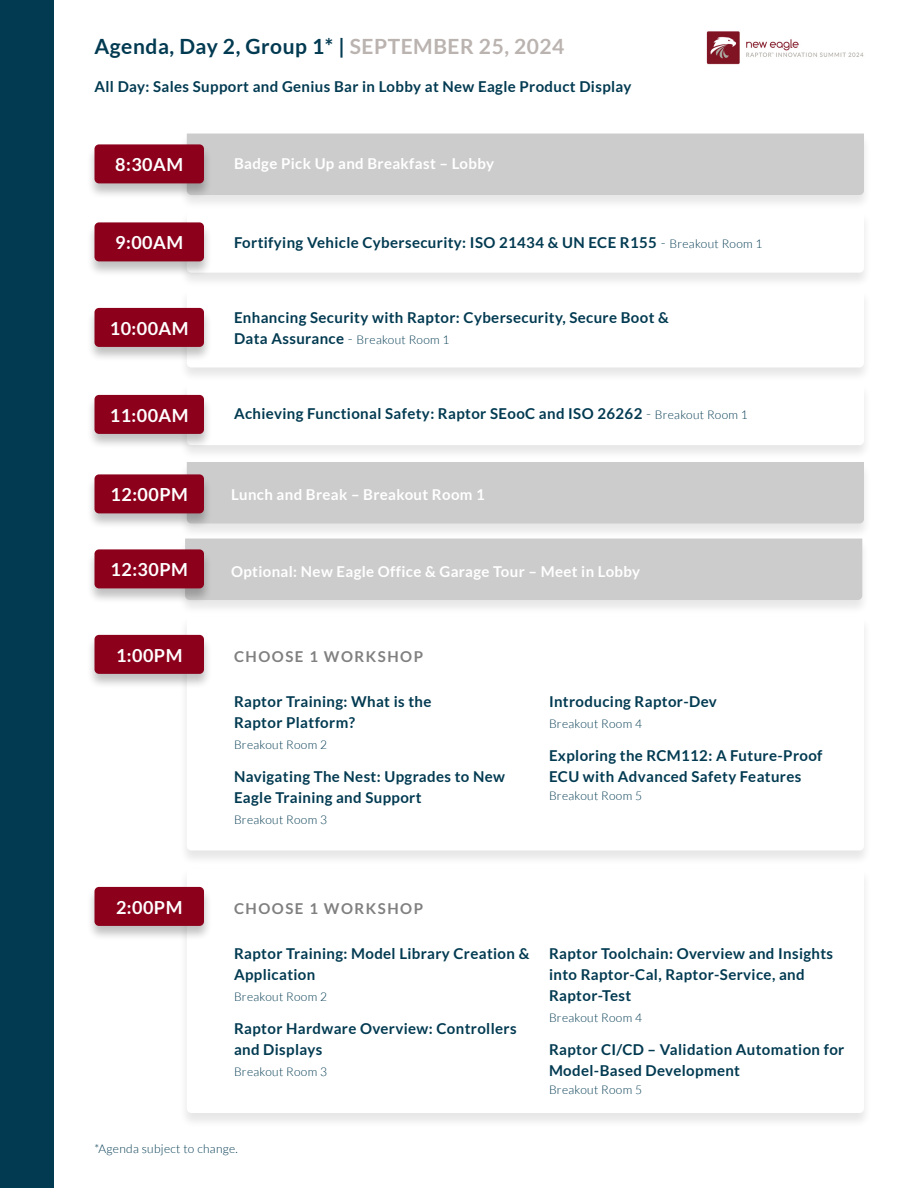
<style>
.page{position:relative;width:918px;height:1188px;background:#fff}
.page>*{position:absolute;margin:0;border:0;box-sizing:border-box;transform-origin:0 0}
.t1{font:700 21px "Lato";letter-spacing:.025em;color:#023a51}
.t2{font:700 18px "Lato";letter-spacing:.025em;color:#fff}
.t3{font:700 15px/21px "Lato";letter-spacing:.025em;color:#023a51}
.t4{font:700 15px "Lato";letter-spacing:.025em;color:#fff}
.t5{font:700 15px "Lato";letter-spacing:.1em;color:#808080}
.t6{font:300 12px "Lato";letter-spacing:.025em;color:#023a51}
.s1{color:#bab3b0}
.s2{font-weight:300}
.s3{font-weight:300;font-size:12px}
</style>
<div class="page">
<div style="left:178px;top:133px;width:694px;height:78px;background:#000;opacity:.25"></div>
<div style="left:187px;top:134px;width:677px;height:61px;background:#ccc"></div>
<div style="left:178px;top:461px;width:694px;height:78px;background:#f2f2f2"></div>
<div style="left:187px;top:462px;width:677px;height:62px;background:#ccc"></div>
<div style="left:177px;top:538px;width:694px;height:78px;background:#000;opacity:.25"></div>
<div style="left:185px;top:538px;width:677px;height:62px;background:#ccc"></div>
<div style="left:0;top:0;width:54px;height:1188px;background:#023a51"></div>
<div style="left:178px;top:210px;width:694px;height:78px;background:#000;opacity:.25"></div>
<svg style="left:187px;top:211px;width:677px;height:61px"></svg>
<div style="left:178px;top:289px;width:694px;height:94px;background:#000;opacity:.25"></div>
<svg style="left:187px;top:290px;width:677px;height:78px"></svg>
<div style="left:178px;top:383px;width:694px;height:78px;background:#000;opacity:.25"></div>
<svg style="left:187px;top:384px;width:677px;height:61px"></svg>
<div style="left:178px;top:615px;width:694px;height:251px;background:#000;opacity:.25"></div>
<svg style="left:187px;top:616px;width:677px;height:234px"></svg>
<div style="left:86px;top:143px;width:126px;height:56px;background:#000;opacity:.25"></div>
<div style="left:94px;top:144px;width:110px;height:39px;background:#8c001c;border-radius:4px"></div>
<div style="left:86px;top:473px;width:126px;height:56px;background:#000;opacity:.25"></div>
<div style="left:94px;top:474px;width:110px;height:39px;background:#8c001c;border-radius:4px"></div>
<div style="left:86px;top:548px;width:126px;height:56px;background:#000;opacity:.25"></div>
<div style="left:94px;top:549px;width:110px;height:39px;background:#8c001c;border-radius:4px"></div>
<div style="left:86px;top:221px;width:126px;height:56px;background:#000;opacity:.25"></div>
<div style="left:94px;top:222px;width:110px;height:39px;background:#8c001c;border-radius:4px"></div>
<div style="left:86px;top:307px;width:126px;height:56px;background:#000;opacity:.25"></div>
<div style="left:94px;top:308px;width:110px;height:39px;background:#8c001c;border-radius:4px"></div>
<div style="left:86px;top:394px;width:126px;height:56px;background:#000;opacity:.25"></div>
<div style="left:94px;top:395px;width:110px;height:39px;background:#8c001c;border-radius:4px"></div>
<div style="left:86px;top:634px;width:126px;height:56px;background:#000;opacity:.25"></div>
<div style="left:94px;top:635px;width:110px;height:39px;background:#8c001c;border-radius:4px"></div>
<div style="left:178px;top:868px;width:694px;height:261px;background:#000;opacity:.25"></div>
<svg style="left:187px;top:868px;width:677px;height:245px"></svg>
<div style="left:86px;top:886px;width:126px;height:56px;background:#000;opacity:.25"></div>
<div style="left:94px;top:887px;width:110px;height:39px;background:#8c001c;border-radius:4px"></div>
<img style="left:706px;top:31px;width:158px;height:34px">
<h1 class="t1" style="left:94px;top:35px;width:472px">Agenda, Day 2, Group 1* | <span class="s1">SEPTEMBER 25, 2024</span></h1>
<p class="t3" style="left:94px;top:76px;width:539px">All Day: Sales Support and Genius Bar in Lobby at New Eagle Product Display</p>
<p class="t2" style="left:115px;top:154px;width:69px">8:30AM</p>
<p class="t4" style="left:234px;top:155px;width:262px">Badge Pick Up and Breakfast – Lobby</p>
<p class="t2" style="left:115px;top:232px;width:69px">9:00AM</p>
<p class="t3" style="left:234px;top:232px;width:530px">Fortifying Vehicle Cybersecurity: ISO 21434 &amp; UN ECE R155 <span class="s2">-</span> <span class="s3">Breakout Room 1</span></p>
<p class="t2" style="left:110px;top:318px;width:80px">10:00AM</p>
<p class="t3" style="left:234px;top:307px;width:436px">Enhancing Security with Raptor: Cybersecurity, Secure Boot &amp;<br>Data Assurance <span class="s2">-</span> <span class="s3">Breakout Room 1</span></p>
<p class="t2" style="left:110px;top:405px;width:80px">11:00AM</p>
<p class="t3" style="left:234px;top:403px;width:515px">Achieving Functional Safety: Raptor SEooC and ISO 26262 <span class="s2">-</span> <span class="s3">Breakout Room 1</span></p>
<p class="t2" style="left:111px;top:484px;width:79px">12:00PM</p>
<p class="t4" style="left:231px;top:486px;width:255px">Lunch and Break – Breakout Room 1</p>
<p class="t2" style="left:111px;top:559px;width:79px">12:30PM</p>
<p class="t4" style="left:231px;top:563px;width:411px">Optional: New Eagle Office &amp; Garage Tour – Meet in Lobby</p>
<p class="t2" style="left:116px;top:645px;width:68px">1:00PM</p>
<p class="t5" style="left:234px;top:648px;width:191px">CHOOSE 1 WORKSHOP</p>
<p class="t3" style="left:234px;top:690px;width:199px">Raptor Training: What is the<br>Raptor Platform?</p>
<p class="t6" style="left:234px;top:738px;width:95px">Breakout Room 2</p>
<p class="t3" style="left:234px;top:765px;width:273px">Navigating The Nest: Upgrades to New<br>Eagle Training and Support</p>
<p class="t6" style="left:234px;top:813px;width:95px">Breakout Room 3</p>
<p class="t3" style="left:549px;top:690px;width:169px">Introducing Raptor-Dev</p>
<p class="t6" style="left:549px;top:717px;width:95px">Breakout Room 4</p>
<p class="t3" style="left:549px;top:744px;width:275px">Exploring the RCM112: A Future-Proof<br>ECU with Advanced Safety Features</p>
<p class="t6" style="left:549px;top:789px;width:95px">Breakout Room 5</p>
<p class="t2" style="left:116px;top:897px;width:68px">2:00PM</p>
<p class="t5" style="left:234px;top:900px;width:191px">CHOOSE 1 WORKSHOP</p>
<p class="t3" style="left:234px;top:942px;width:297px">Raptor Training: Model Library Creation &amp;<br>Application</p>
<p class="t6" style="left:234px;top:990px;width:95px">Breakout Room 2</p>
<p class="t3" style="left:234px;top:1017px;width:284px">Raptor Hardware Overview: Controllers and Displays</p>
<p class="t6" style="left:234px;top:1065px;width:95px">Breakout Room 3</p>
<p class="t6" style="left:94px;top:1142px;width:145px">*Agenda subject to change.</p>
<p class="t3" style="left:549px;top:942px;width:286px">Raptor Toolchain: Overview and Insights into Raptor-Cal, Raptor-Service, and<br>Raptor-Test</p>
<p class="t6" style="left:549px;top:1011px;width:95px">Breakout Room 4</p>
<p class="t3" style="left:549px;top:1038px;width:297px">Raptor CI/CD – Validation Automation for<br>Model-Based Development</p>
<p class="t6" style="left:549px;top:1083px;width:95px">Breakout Room 5</p>
</div>
